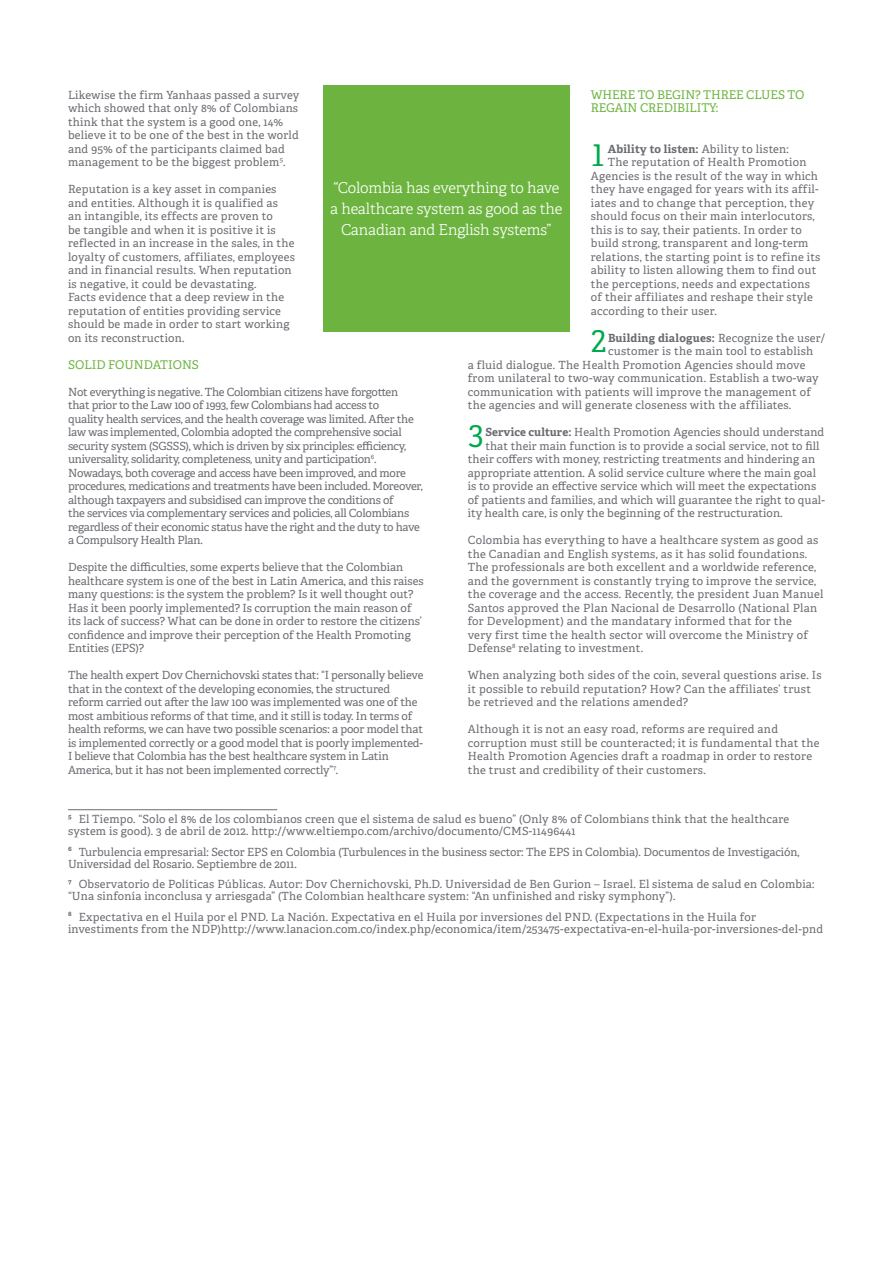
<style>
.page{position:relative;width:893px;height:1263px;background:#fff}
.page>*{position:absolute;margin:0;border:0;box-sizing:border-box;transform-origin:0 0}
.Número___Texto_corri{font:29.85px "Adelle";color:#00a94d}
.Destacado_cuadrado_v{font:300 15px/21px "Adelle";letter-spacing:-.01em;color:#fff;text-align:center}
.Subtítulo{font:12px/13.5px "Adelle";letter-spacing:-.01em;color:#6cb43f}
.Texto_corrido{font:11.25px/13.5px "Adelle";letter-spacing:.005em;color:#6a6c71}
.Número___Texto_corri-2{font:11.25px "Adelle";letter-spacing:.015em;color:#6a6c71}
.Texto_corrido-2{font:11.25px/13.5px "Adelle";letter-spacing:.025em;color:#6a6c71}
.Texto_corrido-3{font:11.25px/13.5px "Adelle";letter-spacing:-.02em;color:#6a6c71}
.Número___Texto_corri-3{font:700 11.25px "Adelle";letter-spacing:.025em;color:#6a6c71}
.s1{font-weight:400}
.s2{font-weight:700}
</style>
<div class="page">
<div style="left:323px;top:85px;width:246px;height:247px;background:#6cb43f"></div>
<hr style="left:68px;top:809px;width:209px;height:1px;background:#6a6c71">
<p class="Subtítulo" style="left:591px;top:87px;width:215px">WHERE TO BEGIN? THREE CLUES TO<br>REGAIN CREDIBILITY:</p>
<p class="Número___Texto_corri" style="left:590px;top:134px;width:19px">1</p>
<p class="Número___Texto_corri-3" style="left:608px;top:140px;width:183px">Ability to listen: <span class="s1">Ability to listen:</span></p>
<p class="Texto_corrido" style="left:68px;top:87px;width:233px">Likewise the firm Yanhaas passed a survey which showed that only 8% of Colombians think that the system is a good one, 14% believe it to be one of the best in the world and 95% of the participants claimed bad management to be the biggest problem<sup>5</sup>.</p>
<p class="Texto_corrido" style="left:68px;top:182px;width:228px">Reputation is a key asset in companies and entities. Although it is qualified as<br>an intangible, its effects are proven to<br>be tangible and when it is positive it is reflected in an increase in the sales, in the loyalty of customers, affiliates, employees and in financial results. When reputation is negative, it could be devastating.<br>Facts evidence that a deep review in the reputation of entities providing service should be made in order to start working on its reconstruction.</p>
<p class="Subtítulo" style="left:68px;top:357px;width:132px">SOLID FOUNDATIONS</p>
<p class="Texto_corrido-3" style="left:68px;top:384px;width:356px">Not everything is negative. The Colombian citizens have forgotten<br>that prior to the Law 100 of 1993, few Colombians had access to<br>quality health services, and the health coverage was limited. After the law was implemented, Colombia adopted the comprehensive social security system (SGSSS), which is driven by six principles: efficiency, universality, solidarity, completeness, unity and participation<sup>6</sup>.<br>Nowadays, both coverage and access have been improved, and more procedures, medications and treatments have been included. Moreover, although taxpayers and subsidised can improve the conditions of<br>the services via complementary services and policies, all Colombians regardless of their economic status have the right and the duty to have a Compulsory Health Plan.</p>
<p class="Texto_corrido" style="left:68px;top:560px;width:357px">Despite the difficulties, some experts believe that the Colombian healthcare system is one of the best in Latin America, and this raises many questions: is the system the problem? Is it well thought out?<br>Has it been poorly implemented? Is corruption the main reason of its lack of success? What can be done in order to restore the citizens’ confidence and improve their perception of the Health Promoting Entities (EPS)?</p>
<p class="Texto_corrido" style="left:68px;top:668px;width:357px">The health expert Dov Chernichovski states that: “I personally believe that in the context of the developing economies, the structured reform carried out after the law 100 was implemented was one of the most ambitious reforms of that time, and it still is today. In terms of health reforms, we can have two possible scenarios: a poor model that is implemented correctly or a good model that is poorly implemented-I believe that Colombia has the best healthcare system in Latin America, but it has not been implemented correctly”<sup>7</sup>.</p>
<p class="Número___Texto_corri-2" style="left:608px;top:154px;width:200px">The reputation of Health Promotion</p>
<p class="Número___Texto_corri-2" style="left:591px;top:167px;width:229px">Agencies is the result of the way in which</p>
<p class="Número___Texto_corri-2" style="left:591px;top:181px;width:229px">they have engaged for years with its affil-</p>
<p class="Número___Texto_corri-2" style="left:591px;top:194px;width:225px">iates and to change that perception, they</p>
<p class="Número___Texto_corri-2" style="left:591px;top:208px;width:225px">should focus on their main interlocutors,</p>
<p class="Número___Texto_corri-2" style="left:591px;top:221px;width:212px">this is to say, their patients. In order to</p>
<p class="Número___Texto_corri-2" style="left:591px;top:235px;width:219px">build strong, transparent and long-term</p>
<p class="Número___Texto_corri-2" style="left:591px;top:248px;width:231px">relations, the starting point is to refine its</p>
<p class="Número___Texto_corri-2" style="left:591px;top:262px;width:227px">ability to listen allowing them to find out</p>
<p class="Número___Texto_corri-2" style="left:591px;top:275px;width:221px">the perceptions, needs and expectations</p>
<p class="Número___Texto_corri-2" style="left:591px;top:289px;width:224px">of their affiliates and reshape their style</p>
<p class="Número___Texto_corri-2" style="left:591px;top:302px;width:128px">according to their user.</p>
<p class="Número___Texto_corri" style="left:590px;top:320px;width:19px">2</p>
<p class="Número___Texto_corri-3" style="left:608px;top:329px;width:218px">Building dialogues: <span class="s1">Recognize the user/</span></p>
<p class="Destacado_cuadrado_v" style="left:330px;top:177px;width:234px">“Colombia has everything to have a healthcare system as good as the<br>Canadian and English systems”</p>
<p class="Número___Texto_corri-2" style="left:608px;top:343px;width:207px">customer is the main tool to establish</p>
<p class="Número___Texto_corri-2" style="left:468px;top:356px;width:339px">a fluid dialogue. The Health Promotion Agencies should move</p>
<p class="Número___Texto_corri-2" style="left:468px;top:370px;width:352px">from unilateral to two-way communication. Establish a two-way</p>
<p class="Número___Texto_corri-2" style="left:468px;top:383px;width:345px">communication with patients will improve the management of</p>
<p class="Número___Texto_corri-2" style="left:468px;top:397px;width:325px">the agencies and will generate closeness with the affiliates.</p>
<p class="Número___Texto_corri" style="left:468px;top:414px;width:19px">3</p>
<p class="Número___Texto_corri-2" style="left:485px;top:424px;width:340px"><span class="s2">Service culture:</span> Health Promotion Agencies should understand</p>
<p class="Número___Texto_corri-2" style="left:485px;top:437px;width:336px">that their main function is to provide a social service, not to fill</p>
<p class="Número___Texto_corri-2" style="left:468px;top:451px;width:349px">their coffers with money, restricting treatments and hindering an</p>
<p class="Número___Texto_corri-2" style="left:468px;top:464px;width:350px">appropriate attention. A solid service culture where the main goal</p>
<p class="Número___Texto_corri-2" style="left:468px;top:478px;width:350px">is to provide an effective service which will meet the expectations</p>
<p class="Número___Texto_corri-2" style="left:468px;top:491px;width:359px">of patients and families, and which will guarantee the right to qual-</p>
<p class="Número___Texto_corri-2" style="left:468px;top:505px;width:316px">ity health care, is only the beginning of the restructuration.</p>
<p class="Texto_corrido-2" style="left:468px;top:533px;width:357px">Colombia has everything to have a healthcare system as good as the Canadian and English systems, as it has solid foundations.<br>The professionals are both excellent and a worldwide reference, and the government is constantly trying to improve the service, the coverage and the access. Recently, the president Juan Manuel Santos approved the Plan Nacional de Desarrollo (National Plan for Development) and the mandatary informed that for the<br>very first time the health sector will overcome the Ministry of Defense<sup>8</sup> relating to investment.</p>
<p class="Texto_corrido-2" style="left:468px;top:668px;width:355px">When analyzing both sides of the coin, several questions arise. Is it possible to rebuild reputation? How? Can the affiliates’ trust be retrieved and the relations amended?</p>
<p class="Texto_corrido-2" style="left:468px;top:722px;width:353px">Although it is not an easy road, reforms are required and corruption must still be counteracted; it is fundamental that the Health Promotion Agencies draft a roadmap in order to restore the trust and credibility of their customers.</p>
<p class="Texto_corrido" style="left:68px;top:813px;width:723px;line-height:12px"><sup>5</sup> El Tiempo. “Solo el 8% de los colombianos creen que el sistema de salud es bueno” (Only 8% of Colombians think that the healthcare system is good). 3 de abril de 2012. http://www.eltiempo.com/archivo/documento/CMS-11496441</p>
<p class="Texto_corrido" style="left:68px;top:845px;width:733px;line-height:12px"><sup>6</sup> Turbulencia empresarial: Sector EPS en Colombia (Turbulences in the business sector: The EPS in Colombia). Documentos de Investigación,<br>Universidad del Rosario. Septiembre de 2011.</p>
<p class="Texto_corrido" style="left:68px;top:878px;width:748px;line-height:12px"><sup>7</sup> Observatorio de Políticas Públicas. Autor: Dov Chernichovski, Ph.D. Universidad de Ben Gurion – Israel. El sistema de salud en Colombia: “Una sinfonía inconclusa y arriesgada” (The Colombian healthcare system: “An unfinished and risky symphony”).</p>
<p class="Texto_corrido" style="left:68px;top:910px;width:757px;line-height:12px"><sup>8</sup> Expectativa en el Huila por el PND. La Nación. Expectativa en el Huila por inversiones del PND. (Expectations in the Huila for investiments from the NDP)http://www.lanacion.com.co/index.php/economica/item/253475-expectativa-en-el-huila-por-inversiones-del-pnd</p>
</div>
